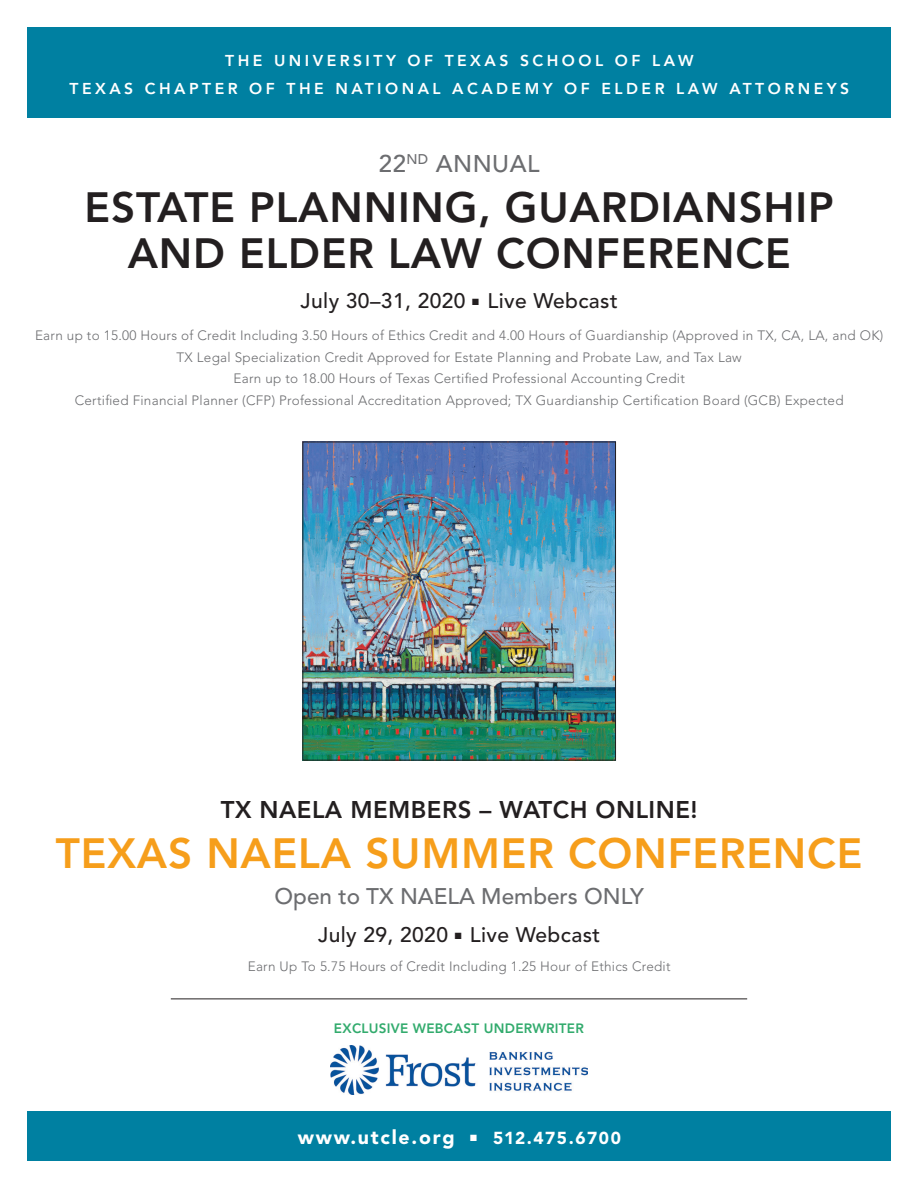
<style>
.page{position:relative;width:918px;height:1188px;background:#fff}
.page>*{position:absolute;margin:0;border:0;box-sizing:border-box;transform-origin:0 0}
.t1{font:800 42px/46.5px "Avenir LT Std";letter-spacing:.02em;color:#231f20;text-align:center}
.t2{font:800 42px "Avenir LT Std";letter-spacing:.02em;color:#f69e1b}
.t3{font:800 24px "Avenir LT Std";letter-spacing:.02em;color:#231f20}
.t4{font:500 24px "Avenir LT Std";letter-spacing:.02em;color:#6c6d70}
.t5{font:500 22.5px "Avenir LT Std";color:#6c6d70}
.t6{font:500 21px "Avenir LT Std";letter-spacing:.02em;color:#231f20}
.t7{font:900 19.5px "Avenir LT Std";letter-spacing:.09em;color:#fff}
.t8{font:800 15.75px/28.5px "Avenir";letter-spacing:.22em;color:#fff;text-align:center}
.t9{font:300 13.5px/21.8px "Avenir LT Std";letter-spacing:.02em;color:#6c6d70;text-align:center}
.t10{font:800 13.5px "Avenir LT Std";letter-spacing:.02em;color:#32ab6d}
.s1{font-size:17.25px}
</style>
<div class="page">
<div style="left:27px;top:1112px;width:864px;height:49px;background:#0080a1"></div>
<div style="left:27px;top:27px;width:864px;height:91px;background:#0080a1"></div>
<img style="left:305px;top:444px;width:309px;height:314px">
<div style="left:303px;top:442px;width:313px;height:318px;border:1px solid #231f20"></div>
<hr style="left:171px;top:999px;width:576px;height:1px;background:#231f20">
<img style="left:331px;top:1046px;width:256px;height:48px">
<p class="t8" style="left:70px;top:46px;width:781px">THE UNIVERSITY OF TEXAS SCHOOL OF LAW<br>TEXAS CHAPTER OF THE NATIONAL ACADEMY OF ELDER LAW ATTORNEYS</p>
<h2 class="t4" style="left:379px;top:150px;width:162px">22<sup>ND</sup> ANNUAL</h2>
<h1 class="t1" style="left:85px;top:184px;width:751px">ESTATE PLANNING, GUARDIANSHIP<br>AND ELDER LAW CONFERENCE</h1>
<h3 class="t6" style="left:301px;top:289px;width:319px">July 30–31, 2020 ■ Live Webcast</h3>
<p class="t9" style="left:35px;top:324px;width:850px">Earn up to 15.00 Hours of Credit Including 3.50 Hours of Ethics Credit and 4.00 Hours of Guardianship (Approved in TX, CA, LA, and OK)<br>TX Legal Specialization Credit Approved for Estate Planning and Probate Law, and Tax Law<br>Earn up to 18.00 Hours of Texas Certified Professional Accounting Credit<br>Certified Financial Planner (CFP) Professional Accreditation Approved; TX Guardianship Certification Board (GCB) Expected</p>
<h2 class="t3" style="left:221px;top:796px;width:478px">TX NAELA MEMBERS – WATCH ONLINE!</h2>
<h1 class="t2" style="left:56px;top:828px;width:808px">TEXAS NAELA SUMMER CONFERENCE</h1>
<h3 class="t5" style="left:275px;top:883px;width:371px">Open to TX NAELA Members ONLY</h3>
<h3 class="t6" style="left:318px;top:923px;width:284px">July 29, 2020 ■ Live Webcast</h3>
<p class="t9" style="left:248px;top:956px;width:424px">Earn Up To 5.75 Hours of Credit Including 1.25 Hour of Ethics Credit</p>
<p class="t10" style="left:334px;top:1021px;width:252px">EXCLUSIVE WEBCAST UNDERWRITER</p>
<h3 class="t7" style="left:298px;top:1125px;width:325px">www.utcle.org ■ <span class="s1">512.475.6700</span></h3>
</div>
